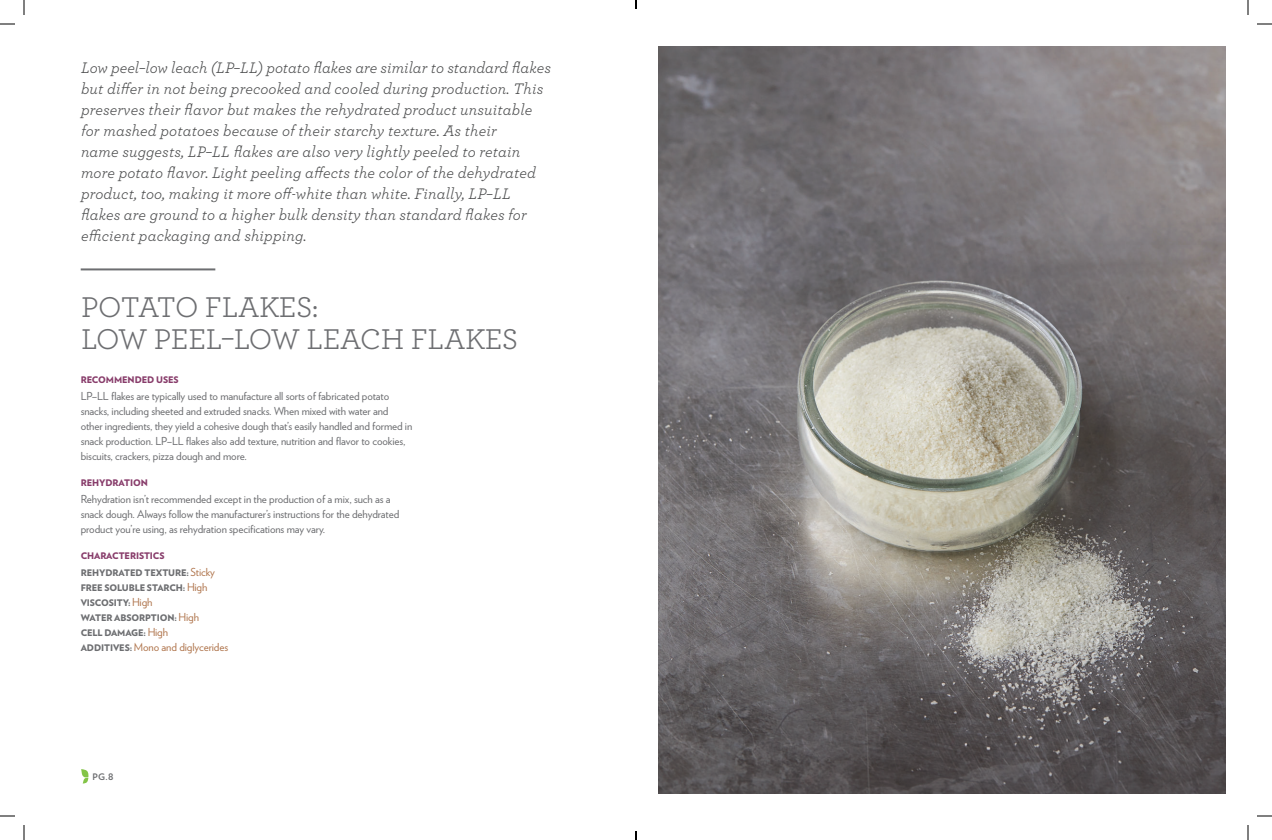
<style>
.page{position:relative;width:1272px;height:840px;background:#fff}
.page>*{position:absolute;margin:0;border:0;box-sizing:border-box;transform-origin:0 0}
.t1{font:30px/32px "Archer";letter-spacing:-.01em;color:#6d6e71}
.t2{font:italic 16px/21px "Archer";letter-spacing:.01em;color:#4b4c4d}
.t3{font:11px/15px "Verlag";letter-spacing:-.01em;color:#6d6e71}
.t4{font:11px "Verlag";letter-spacing:-.01em;color:#b0764e}
.t5{font:900 9.1px/15px "Verlag";letter-spacing:-.01em;color:#6d6e71}
.t6{font:900 9.1px "Verlag";letter-spacing:-.01em;color:#883d6b}
.t7{font:700 9px "Verlag";color:#6d6e71}
.s1{color:#883d6b}
.s2{font-weight:400;font-size:11px;color:#b0764e}
.s3{font-weight:900;font-size:9.1px;color:#6d6e71}
</style>
<div class="page">
<svg style="left:81px;top:769px;width:8px;height:15px"></svg>
<hr style="left:81px;top:268px;width:134px;height:2px;background:#6d6e71">
<img style="left:658px;top:46px;width:568px;height:748px">
<svg style="left:0;top:23px;width:15px;height:2px"></svg>
<svg style="left:1257px;top:23px;width:15px;height:2px"></svg>
<svg style="left:0;top:815px;width:15px;height:2px"></svg>
<svg style="left:1257px;top:815px;width:15px;height:2px"></svg>
<svg style="left:23px;top:0;width:2px;height:15px"></svg>
<svg style="left:23px;top:825px;width:2px;height:15px"></svg>
<svg style="left:1247px;top:0;width:2px;height:15px"></svg>
<svg style="left:1247px;top:825px;width:2px;height:15px"></svg>
<svg style="left:635px;top:0;width:2px;height:9px"></svg>
<svg style="left:635px;top:831px;width:2px;height:9px"></svg>
<p class="t2" style="left:81px;top:58px;width:472px">Low peel–low leach (LP–LL) potato flakes are similar to standard flakes but differ in not being precooked and cooled during production. This preserves their flavor but makes the rehydrated product unsuitable for mashed potatoes because of their starchy texture. As their<br>name suggests, LP–LL flakes are also very lightly peeled to retain more potato flavor. Light peeling affects the color of the dehydrated product, too, making it more off-white than white. Finally, LP–LL flakes are ground to a higher bulk density than standard flakes for efficient packaging and shipping.</p>
<h1 class="t1" style="left:81px;top:292px;width:439px">POTATO FLAKES:<br>LOW PEEL–LOW LEACH FLAKES</h1>
<p class="t6" style="left:81px;top:376px;width:100px">RECOMMENDED USES</p>
<p class="t3" style="left:81px;top:389px;width:333px">LP–LL flakes are typically used to manufacture all sorts of fabricated potato snacks, including sheeted and extruded snacks. When mixed with water and other ingredients, they yield a cohesive dough that’s easily handled and formed in snack production. LP–LL flakes also add texture, nutrition and flavor to cookies, biscuits, crackers, pizza dough and more.</p>
<p class="t6" style="left:81px;top:479px;width:69px">REHYDRATION</p>
<p class="t3" style="left:81px;top:492px;width:320px">Rehydration isn’t recommended except in the production of a mix, such as a snack dough. Always follow the manufacturer’s instructions for the dehydrated product you’re using, as rehydration specifications may vary.</p>
<p class="t5" style="left:81px;top:548px;width:136px;line-height:17.2px"><span class="s1">CHARACTERISTICS<br></span>REHYDRATED TEXTURE: <span class="s2">Sticky</span></p>
<p class="t5" style="left:81px;top:581px;width:128px">FREE SOLUBLE STARCH: <span class="s2">High<br></span>VISCOSITY: <span class="s2">High<br></span>WATER ABSORPTION: <span class="s2">High<br></span>CELL DAMAGE: <span class="s2">High</span></p>
<p class="t4" style="left:81px;top:642px;width:149px"><span class="s3">ADDITIVES:</span> Mono and diglycerides</p>
<p class="t7" style="left:92px;top:773px;width:23px">PG.8</p>
</div>
